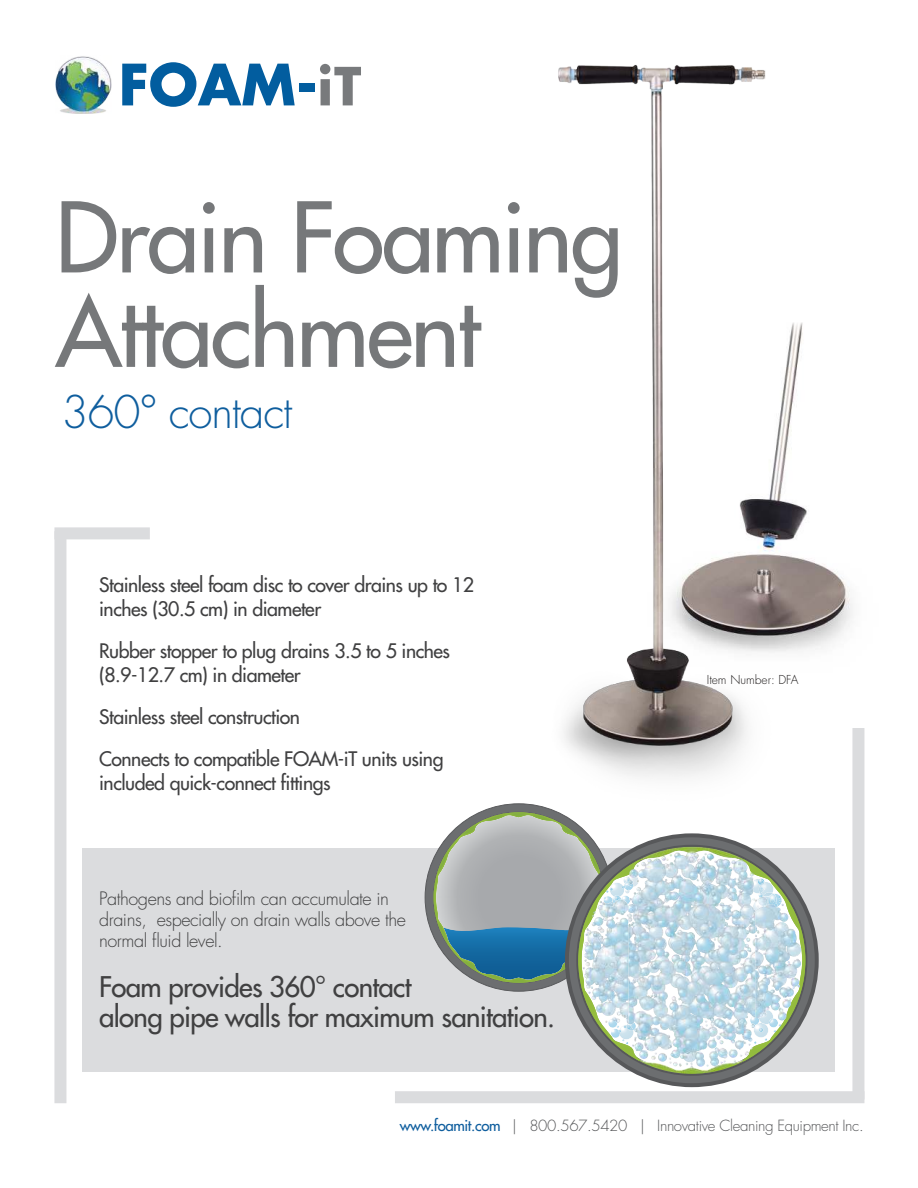
<style>
.page{position:relative;width:918px;height:1188px;background:#fff}
.page>*{position:absolute;margin:0;border:0;box-sizing:border-box;transform-origin:0 0}
.t1{font:500 94.5px/94.5px "Futura Std";letter-spacing:-.025em;color:#76787a}
.t2{font:300 43.95px "Futura Std";letter-spacing:-.025em;color:#0f5e9e}
.t3{font:500 27.75px/30.2px "Futura Std";letter-spacing:-.025em;color:#404041}
.t4{font:500 19.5px/24px "Futura Std";letter-spacing:-.025em;color:#404041}
.t5{font:300 18px/21px "Futura Std";letter-spacing:-.025em;color:#404041}
.t6{font:300 15px "Futura Std";letter-spacing:-.025em;color:#57585a}
.t7{font:300 12px "Futura Std";color:#221f1f}
.s1{font-weight:500;color:#0f5e9e}
</style>
<div class="page">
<svg style="left:122px;top:62px;width:173px;height:45px"></svg>
<div style="left:299px;top:83px;width:16px;height:9px;background:#025d9f"></div>
<svg style="left:320px;top:64px;width:41px;height:41px"></svg>
<img style="left:55px;top:56px;width:56px;height:58px">
<img style="left:789px;top:323px;width:64px;height:328px">
<img style="left:558px;top:65px;width:231px;height:712px">
<div style="left:54px;top:527px;width:96px;height:12px;background:#dbdcde"></div>
<div style="left:54px;top:531px;width:12px;height:572px;background:#dbdcde"></div>
<div style="left:395px;top:1091px;width:469px;height:12px;background:#dbdcde"></div>
<div style="left:852px;top:728px;width:12px;height:371px;background:#dbdcde"></div>
<div style="left:83px;top:848px;width:752px;height:223px;background:#dbdcde"></div>
<svg style="left:565px;top:833px;width:254px;height:254px"></svg>
<svg style="left:576px;top:845px;width:231px;height:231px"></svg>
<svg style="left:425px;top:803px;width:215px;height:258px"></svg>
<svg style="left:743px;top:859px;width:62px;height:203px"></svg>
<img style="left:628px;top:849px;width:60px;height:75px">
<img style="left:636px;top:853px;width:118px;height:28px">
<img style="left:592px;top:900px;width:36px;height:42px">
<img style="left:755px;top:897px;width:29px;height:81px">
<h1 class="t1" style="left:56px;top:196px;width:569px">Drain Foaming<br>Attachment</h1>
<h2 class="t2" style="left:61px;top:391px;width:233px">360° contact</h2>
<p class="t4" style="left:99px;top:574px;width:377px">Stainless steel foam disc to cover drains up to 12 inches (30.5 cm) in diameter</p>
<p class="t4" style="left:99px;top:640px;width:352px">Rubber stopper to plug drains 3.5 to 5 inches (8.9-12.7 cm) in diameter</p>
<p class="t4" style="left:99px;top:697px;width:346px;line-height:42px">Stainless steel construction<br>Connects to compatible FOAM-iT units using</p>
<p class="t4" style="left:99px;top:772px;width:233px">included quick-connect fittings</p>
<p class="t5" style="left:99px;top:889px;width:308px">Pathogens and biofilm can accumulate in drains, especially on drain walls above the normal fluid level.</p>
<h3 class="t3" style="left:99px;top:973px;width:458px">Foam provides 360° contact<br>along pipe walls for maximum sanitation.</h3>
<p class="t7" style="left:707px;top:674px;width:93px">Item Number: DFA</p>
<p class="t6" style="left:400px;top:1118px;width:465px"><span class="s1">www.foamit.com</span> | 800.567.5420 | Innovative Cleaning Equipment Inc.</p>
</div>
